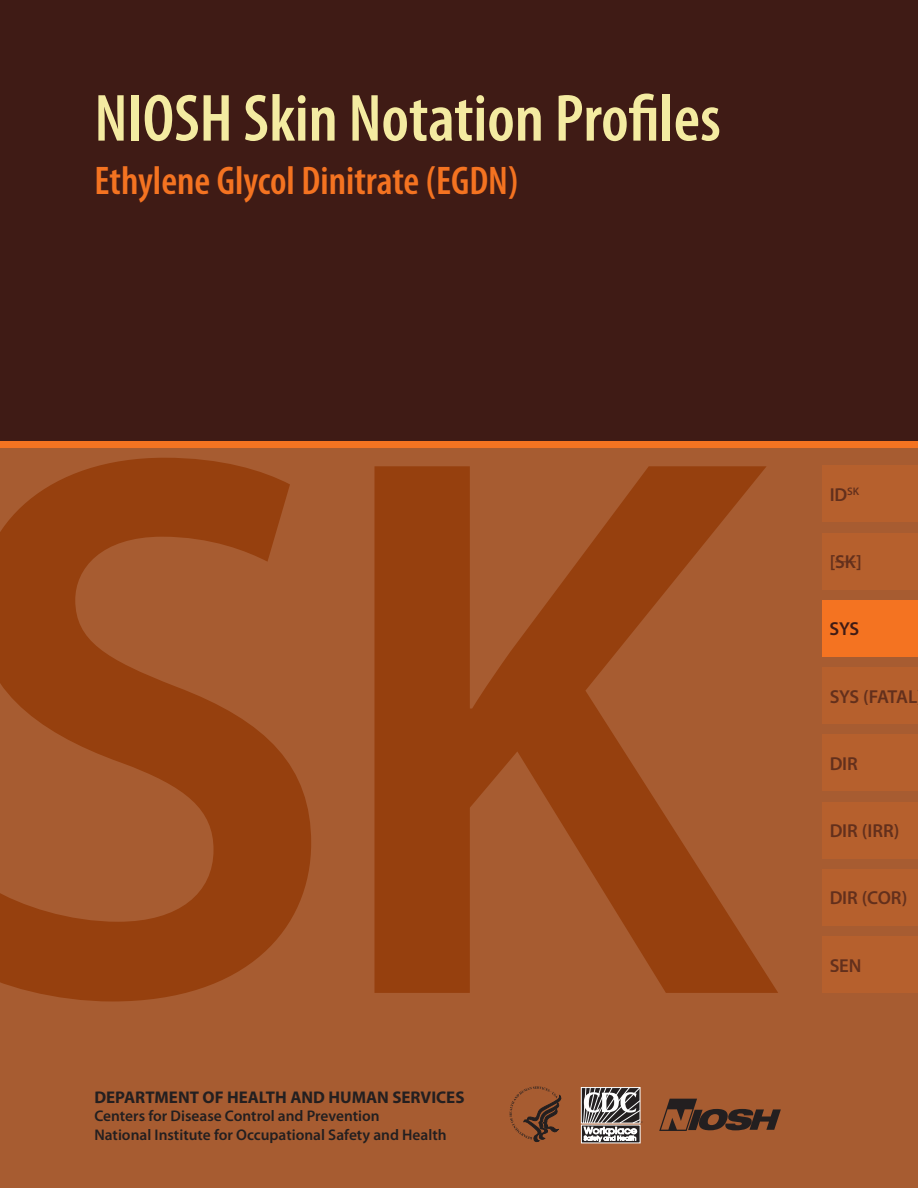
<style>
.page{position:relative;width:918px;height:1188px;background:#3f1b15}
.page>*{position:absolute;margin:0;border:0;box-sizing:border-box;transform-origin:0 0}
.t1{font:600 781.2px "Myriad Pro";color:#96400e}
.t2{font:600 condensed 67.35px "Myriad Pro";color:#f4eba1}
.t3{font:600 condensed 40.2px "Myriad Pro";color:#f47321}
.t4{font:600 18.75px "Myriad Pro";color:#3f1b15}
.t5{font:600 18.75px "Myriad Pro";letter-spacing:-.045em;color:#3f1b15}
.t6{font:700 16.95px "Myriad Pro";color:#231f20}
.t7{font:600 15.45px/18.6px "Myriad Pro";color:#231f20}
</style>
<div class="page">
<div style="left:0;top:448px;width:918px;height:740px;background:#a75c31"></div>
<div style="left:0;top:441px;width:918px;height:7px;background:#f47321"></div>
<div style="left:581px;top:1087px;width:59px;height:36px;border:1px solid #fff"></div>
<div style="left:581px;top:1125px;width:59px;height:18px;border:1px solid #fff"></div>
<svg style="left:583px;top:1087px;width:59px;height:55px;background:#8c8786"></svg>
<svg style="left:510px;top:1086px;width:52px;height:56px"></svg>
<svg style="left:659px;top:1099px;width:122px;height:32px"></svg>
<div style="left:822px;top:466px;width:96px;height:56px;background:#b6602d"></div>
<div style="left:822px;top:533px;width:96px;height:56px;background:#b6602d"></div>
<div style="left:822px;top:600px;width:96px;height:57px;background:#f47321"></div>
<div style="left:822px;top:667px;width:96px;height:57px;background:#b6602d"></div>
<div style="left:822px;top:735px;width:96px;height:56px;background:#b6602d"></div>
<div style="left:822px;top:802px;width:96px;height:56px;background:#b6602d"></div>
<div style="left:822px;top:869px;width:96px;height:57px;background:#b6602d"></div>
<div style="left:822px;top:936px;width:96px;height:57px;background:#b6602d"></div>
<svg style="left:835px;top:561px;width:21px;height:1px"></svg>
<p class="t2" style="left:94px;top:81px;width:628px">NIOSH Skin Notation Profiles</p>
<p class="t3" style="left:94px;top:159px;width:425px">Ethylene Glycol Dinitrate (EGDN)</p>
<p class="t1" style="left:-63px;top:234px;width:838px">SK</p>
<p class="t6" style="left:94px;top:1086px;width:372px">DEPARTMENT OF HEALTH AND HUMAN SERVICES</p>
<p class="t7" style="left:94px;top:1106px;width:354px">Centers for Disease Control and Prevention<br>National Institute for Occupational Safety and Health</p>
<p class="t4" style="left:829px;top:483px;width:31px">ID<sup>SK</sup></p>
<p class="t4" style="left:829px;top:550px;width:34px">[SK]</p>
<p class="t4" style="left:829px;top:617px;width:31px">SYS</p>
<p class="t5" style="left:829px;top:684px;width:89px">SYS (FATAL</p>
<p class="t4" style="left:829px;top:752px;width:30px">DIR</p>
<p class="t4" style="left:829px;top:819px;width:72px">DIR (IRR)</p>
<p class="t4" style="left:829px;top:886px;width:79px">DIR (COR)</p>
<p class="t4" style="left:829px;top:954px;width:34px">SEN</p>
</div>
